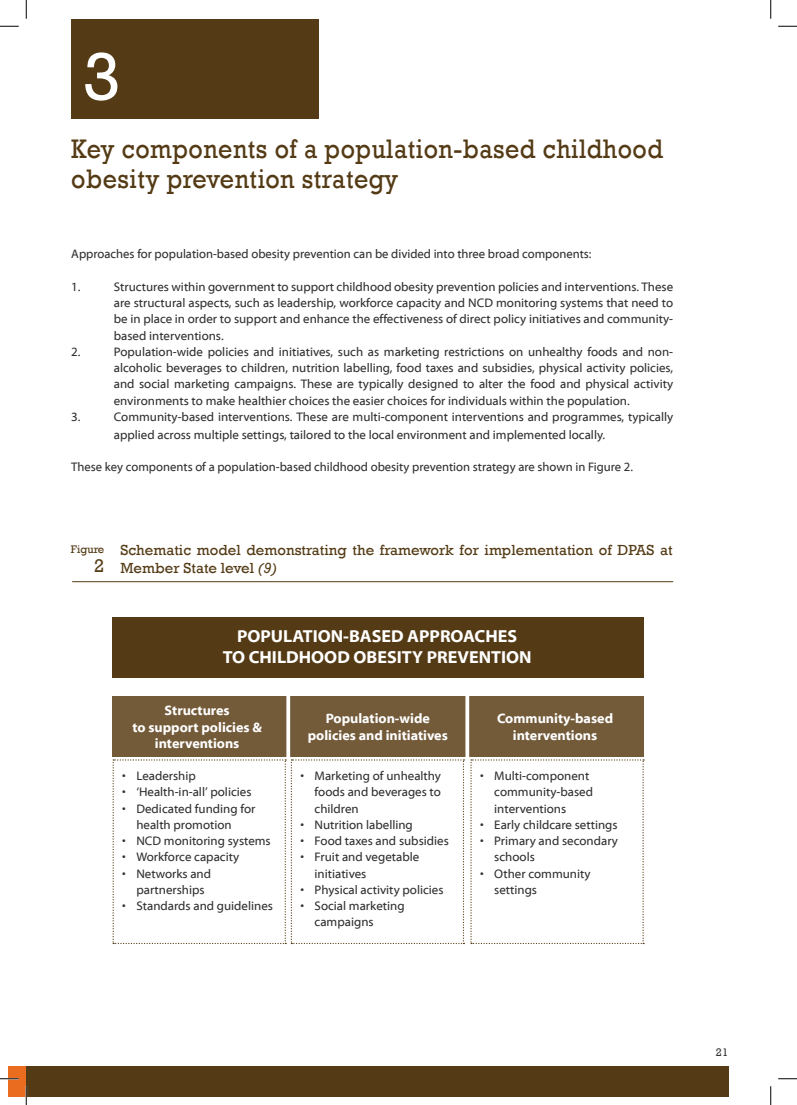
<style>
.page{position:relative;width:797px;height:1105px;background:#fff}
.page>*{position:absolute;margin:0;border:0;box-sizing:border-box;transform-origin:0 0}
.t1{font:68.75px "Rockwell";color:#fff}
.t2{font:27.5px/30px "Rockwell";letter-spacing:.02em;color:#543b15;scale:.91 1}
.t3{font:18.75px "Rockwell";color:#543b15}
.t4{font:700 17.5px "Myriad Web Pro";color:#fff}
.t5{font:15px/17.5px "Rockwell";color:#543b15}
.t6{font:700 13.75px/16.2px "Myriad Web Pro";color:#fff;text-align:center}
.maintext{font:12.5px/16.2px "Myriad Web Pro";color:#312f30}
.t7{font:11.25px "Rockwell";color:#543b15}
.t8{font:11.25px "Rockwell";color:#312f30}
.s1{font-style:italic}
</style>
<div class="page">
<div style="left:9px;top:1066px;width:720px;height:30px;background:#ea6d1f"></div>
<div style="left:71px;top:19px;width:248px;height:100px;background:#543b15"></div>
<div style="left:26px;top:1066px;width:703px;height:30px;background:#543b15"></div>
<div style="left:113px;top:696px;width:531px;height:61px;background:#735b3a"></div>
<div style="left:113px;top:617px;width:531px;height:61px;background:#543b15"></div>
<svg style="left:286px;top:696px;width:4px;height:61px"></svg>
<svg style="left:465px;top:696px;width:4px;height:61px"></svg>
<svg style="left:113px;top:759px;width:351px;height:185px"></svg>
<svg style="left:470px;top:759px;width:174px;height:185px"></svg>
<hr style="left:72px;top:581px;width:601px;height:1px;background:#543b15">
<svg style="left:0;top:25px;width:19px;height:2px"></svg>
<svg style="left:778px;top:25px;width:19px;height:2px"></svg>
<svg style="left:0;top:1078px;width:19px;height:1px"></svg>
<svg style="left:778px;top:1078px;width:19px;height:1px"></svg>
<svg style="left:25px;top:0;width:2px;height:19px"></svg>
<svg style="left:25px;top:1086px;width:2px;height:19px"></svg>
<svg style="left:770px;top:0;width:1px;height:19px"></svg>
<svg style="left:770px;top:1086px;width:1px;height:19px"></svg>
<p class="t1" style="left:83px;top:37px;width:39px">3</p>
<p class="t2" style="left:71px;top:134px;width:652px">Key components of a population-based childhood obesity prevention strategy</p>
<p class="maintext" style="left:71px;top:246px;width:522px">Approaches for population-based obesity prevention can be divided into three broad components:</p>
<p class="maintext" style="left:71px;top:279px;width:11px">1.</p>
<p class="maintext" style="left:114px;top:279px;width:561px;text-align:justify">Structures within government to support childhood obesity prevention policies and interventions. These are structural aspects, such as leadership, workforce capacity and NCD monitoring systems that need to be in place in order to support and enhance the effectiveness of direct policy initiatives and community&shy;based interventions.</p>
<p class="maintext" style="left:71px;top:344px;width:11px">2.</p>
<p class="maintext" style="left:114px;top:344px;width:561px;text-align:justify">Population-wide policies and initiatives, such as marketing restrictions on unhealthy foods and non&shy;alcoholic beverages to children, nutrition labelling, food taxes and subsidies, physical activity policies, and social marketing campaigns. These are typically designed to alter the food and physical activity environments to make healthier choices the easier choices for individuals within the population.</p>
<p class="maintext" style="left:71px;top:409px;width:11px">3.</p>
<p class="maintext" style="left:114px;top:408px;width:561px;line-height:18px">Community-based interventions. These are multi-component interventions and programmes, typically applied across multiple settings, tailored to the local environment and implemented locally.</p>
<p class="maintext" style="left:71px;top:459px;width:563px">These key components of a population-based childhood obesity prevention strategy are shown in Figure 2.</p>
<p class="t7" style="left:71px;top:543px;width:35px">Figure</p>
<p class="t3" style="left:94px;top:555px;width:12px">2</p>
<p class="t5" style="left:120px;top:542px;width:553px">Schematic model demonstrating the framework for implementation of DPAS at<br>Member State level <span class="s1">(9)</span></p>
<p class="t4" style="left:237px;top:626px;width:281px">POPULATION-BASED APPROACHES</p>
<p class="t4" style="left:223px;top:648px;width:310px">TO CHILDHOOD OBESITY PREVENTION</p>
<p class="t6" style="left:165px;top:703px;width:67px">Structures</p>
<p class="t6" style="left:132px;top:719px;width:131px">to support policies &amp; interventions</p>
<p class="maintext" style="left:122px;top:768px;width:75px">• Leadership</p>
<p class="maintext" style="left:122px;top:784px;width:131px">• ‘Health-in-all’ policies</p>
<p class="maintext" style="left:136px;top:801px;width:120px;text-indent:-14px">• Dedicated funding for health promotion</p>
<p class="maintext" style="left:122px;top:833px;width:150px">• NCD monitoring systems</p>
<p class="maintext" style="left:122px;top:849px;width:118px">• Workforce capacity</p>
<p class="maintext" style="left:136px;top:866px;width:76px;text-indent:-14px">• Networks and partnerships</p>
<p class="maintext" style="left:122px;top:898px;width:152px">• Standards and guidelines</p>
<p class="t6" style="left:326px;top:711px;width:106px">Population-wide</p>
<p class="t6" style="left:308px;top:727px;width:141px">policies and initiatives</p>
<p class="maintext" style="left:314px;top:768px;width:128px;text-align:justify;text-indent:-14px">• Marketing of unhealthy foods and beverages to children</p>
<p class="maintext" style="left:300px;top:817px;width:114px">• Nutrition labelling</p>
<p class="maintext" style="left:300px;top:833px;width:150px">• Food taxes and subsidies</p>
<p class="maintext" style="left:314px;top:849px;width:106px;text-indent:-14px">• Fruit and vegetable initiatives</p>
<p class="maintext" style="left:300px;top:882px;width:145px">• Physical activity policies</p>
<p class="maintext" style="left:314px;top:898px;width:92px;text-indent:-14px">• Social marketing campaigns</p>
<p class="t6" style="left:497px;top:711px;width:117px">Community-based</p>
<p class="t6" style="left:513px;top:727px;width:86px">interventions</p>
<p class="maintext" style="left:494px;top:768px;width:100px;text-indent:-14px">• Multi-component community-based interventions</p>
<p class="maintext" style="left:480px;top:817px;width:139px">• Early childcare settings</p>
<p class="maintext" style="left:494px;top:833px;width:125px;text-indent:-14px">• Primary and secondary schools</p>
<p class="maintext" style="left:494px;top:866px;width:98px;text-indent:-14px">• Other community settings</p>
<p class="t8" style="left:716px;top:1045px;width:14px">21</p>
</div>
